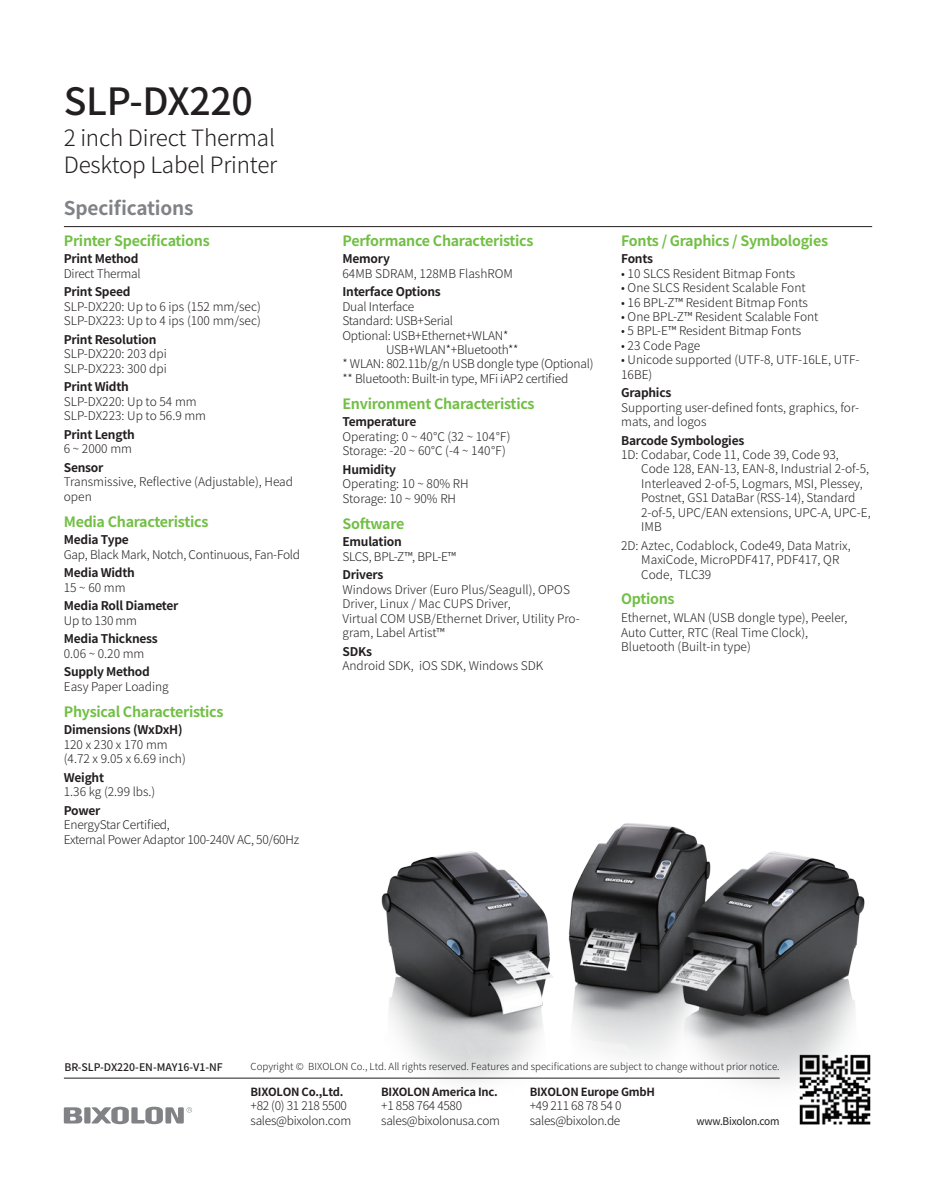
<style>
.page{position:relative;width:936px;height:1191px;background:#fff}
.page>*{position:absolute;margin:0;border:0;box-sizing:border-box;transform-origin:0 0}
.t1{font:500 37.5px "Noto Sans CJ Kkr";letter-spacing:-.01em;color:#231f20}
.t2{font:300 22.5px/27px "Noto Sans CJ Kkr";letter-spacing:-.01em;color:#231f20}
.t3{font:700 18.9px "Noto Sans CJ Kkr";letter-spacing:-.01em;color:#808285}
.t4{font:700 14.25px "Noto Sans CJ Kkr";letter-spacing:-.02em;color:#71bf44}
.t5{font:300 12px/14.4px "Noto Sans CJ Kkr";color:#231f20}
.t6{font:300 12px/14.4px "Noto Sans CJ Kkr";letter-spacing:-.02em;color:#231f20}
.t7{font:700 12px "Noto Sans CJ Kkr";letter-spacing:-.02em;color:#231f20}
.t8{font:300 12px/14.4px "Noto Sans CJ Kkr";letter-spacing:-.025em;color:#231f20}
.t9{font:700 11.25px "Noto Sans CJ Kkr";letter-spacing:-.025em;color:#231f20}
.t10{font:500 10.5px "Noto Sans CJ Kkr";color:#231f20}
.t11{font:10.5px "Noto Sans CJ Kkr";letter-spacing:-.02em;color:#231f20}
.t12{font:300 9.75px "Noto Sans CJ Kkr";color:#231f20}
</style>
<div class="page">
<img style="left:332px;top:823px;width:533px;height:261px">
<svg style="left:64px;top:1107px;width:19px;height:16px"></svg>
<div style="left:84px;top:1107px;width:6px;height:16px;background:#808285"></div>
<svg style="left:91px;top:1106px;width:101px;height:18px"></svg>
<img style="left:797px;top:1053px;width:74px;height:72px">
<hr style="left:64px;top:1077px;width:715px;height:1px;background:#231f20">
<hr style="left:64px;top:226px;width:808px;height:1px;background:#231f20">
<h1 class="t1" style="left:64px;top:80px;width:190px">SLP-DX220</h1>
<h2 class="t2" style="left:64px;top:125px;width:215px">2 inch Direct Thermal<br>Desktop Label Printer</h2>
<h3 class="t3" style="left:64px;top:198px;width:131px">Specifications</h3>
<p class="t4" style="left:64px;top:232px;width:147px">Printer Specifications</p>
<p class="t7" style="left:64px;top:252px;width:76px">Print Method</p>
<p class="t6" style="left:64px;top:266px;width:78px">Direct Thermal</p>
<p class="t7" style="left:64px;top:285px;width:68px">Print Speed</p>
<p class="t5" style="left:64px;top:299px;width:198px">SLP-DX220: Up to 6 ips (152 mm/sec)<br>SLP-DX223: Up to 4 ips (100 mm/sec)</p>
<p class="t7" style="left:64px;top:333px;width:94px">Print Resolution</p>
<p class="t5" style="left:64px;top:347px;width:104px">SLP-DX220: 203 dpi<br>SLP-DX223: 300 dpi</p>
<p class="t7" style="left:64px;top:380px;width:67px">Print Width</p>
<p class="t5" style="left:64px;top:394px;width:144px">SLP-DX220: Up to 54 mm<br>SLP-DX223: Up to 56.9 mm</p>
<p class="t7" style="left:64px;top:427px;width:72px">Print Length</p>
<p class="t5" style="left:64px;top:442px;width:70px">6 ~ 2000 mm</p>
<p class="t7" style="left:64px;top:460px;width:41px">Sensor</p>
<p class="t5" style="left:64px;top:475px;width:231px">Transmissive, Reflective (Adjustable), Head open</p>
<p class="t4" style="left:64px;top:513px;width:146px">Media Characteristics</p>
<p class="t7" style="left:64px;top:533px;width:66px">Media Type</p>
<p class="t6" style="left:64px;top:547px;width:238px">Gap, Black Mark, Notch, Continuous, Fan-Fold</p>
<p class="t7" style="left:64px;top:566px;width:73px">Media Width</p>
<p class="t5" style="left:64px;top:580px;width:63px">15 ~ 60 mm</p>
<p class="t7" style="left:64px;top:599px;width:116px">Media Roll Diameter</p>
<p class="t5" style="left:64px;top:613px;width:75px">Up to 130 mm</p>
<p class="t7" style="left:64px;top:632px;width:96px">Media Thickness</p>
<p class="t5" style="left:64px;top:646px;width:82px">0.06 ~ 0.20 mm</p>
<p class="t7" style="left:64px;top:665px;width:88px">Supply Method</p>
<p class="t5" style="left:64px;top:679px;width:106px">Easy Paper Loading</p>
<p class="t4" style="left:64px;top:703px;width:161px">Physical Characteristics</p>
<p class="t7" style="left:64px;top:723px;width:120px">Dimensions (WxDxH)</p>
<p class="t5" style="left:64px;top:737px;width:123px">120 x 230 x 170 mm (4.72 x 9.05 x 6.69 inch)</p>
<p class="t7" style="left:64px;top:771px;width:42px">Weight</p>
<p class="t5" style="left:64px;top:785px;width:93px">1.36 kg (2.99 lbs.)</p>
<p class="t7" style="left:64px;top:804px;width:38px">Power</p>
<p class="t6" style="left:64px;top:818px;width:237px">EnergyStar Certified,<br>External Power Adaptor 100-240V AC, 50/60Hz</p>
<p class="t4" style="left:342px;top:232px;width:192px">Performance Characteristics</p>
<p class="t7" style="left:342px;top:252px;width:49px">Memory</p>
<p class="t5" style="left:342px;top:266px;width:172px">64MB SDRAM, 128MB FlashROM</p>
<p class="t7" style="left:342px;top:285px;width:100px">Interface Options</p>
<p class="t6" style="left:342px;top:299px;width:73px">Dual Interface</p>
<p class="t6" style="left:342px;top:314px;width:112px">Standard: USB+Serial</p>
<p class="t6" style="left:342px;top:328px;width:167px">Optional: USB+Ethernet+WLAN*</p>
<p class="t6" style="left:386px;top:343px;width:134px">USB+WLAN*+Bluetooth**</p>
<p class="t6" style="left:342px;top:357px;width:252px">* WLAN: 802.11b/g/n USB dongle type (Optional)</p>
<p class="t6" style="left:342px;top:371px;width:227px">** Bluetooth: Built-in type, MFi iAP2 certified</p>
<p class="t4" style="left:342px;top:395px;width:194px">Environment Characteristics</p>
<p class="t7" style="left:342px;top:415px;width:75px">Temperature</p>
<p class="t5" style="left:342px;top:429px;width:170px">Operating: 0 ~ 40℃ (32 ~ 104℉)<br>Storage: -20 ~ 60℃ (-4 ~ 140℉)</p>
<p class="t7" style="left:342px;top:463px;width:55px">Humidity</p>
<p class="t5" style="left:342px;top:477px;width:128px">Operating: 10 ~ 80% RH<br>Storage: 10 ~ 90% RH</p>
<p class="t4" style="left:342px;top:515px;width:63px">Software</p>
<p class="t7" style="left:342px;top:535px;width:61px">Emulation</p>
<p class="t6" style="left:342px;top:549px;width:115px">SLCS, BPL-Z™, BPL-E™</p>
<p class="t7" style="left:342px;top:568px;width:42px">Drivers</p>
<p class="t5" style="left:342px;top:582px;width:239px">Windows Driver (Euro Plus/Seagull), OPOS Driver, Linux / Mac CUPS Driver,<br>Virtual COM USB/Ethernet Driver, Utility Pro&shy;gram, Label Artist™</p>
<p class="t7" style="left:342px;top:644px;width:31px">SDKs</p>
<p class="t5" style="left:342px;top:658px;width:202px">Android SDK, iOS SDK, Windows SDK</p>
<p class="t4" style="left:621px;top:232px;width:208px">Fonts / Graphics / Symbologies</p>
<p class="t7" style="left:621px;top:252px;width:33px">Fonts</p>
<p class="t5" style="left:621px;top:266px;width:175px">• 10 SLCS Resident Bitmap Fonts</p>
<p class="t5" style="left:621px;top:281px;width:186px">• One SLCS Resident Scalable Font</p>
<p class="t5" style="left:621px;top:295px;width:188px">• 16 BPL-Z™ Resident Bitmap Fonts</p>
<p class="t5" style="left:621px;top:309px;width:199px">• One BPL-Z™ Resident Scalable Font</p>
<p class="t5" style="left:621px;top:324px;width:181px">• 5 BPL-E™ Resident Bitmap Fonts</p>
<p class="t5" style="left:621px;top:338px;width:81px">• 23 Code Page</p>
<p class="t5" style="left:621px;top:353px;width:240px">• Unicode supported (UTF-8, UTF-16LE, UTF-<br>16BE)</p>
<p class="t7" style="left:621px;top:386px;width:52px">Graphics</p>
<p class="t5" style="left:621px;top:400px;width:239px">Supporting user-defined fonts, graphics, for&shy;mats, and logos</p>
<p class="t7" style="left:621px;top:433px;width:125px">Barcode Symbologies</p>
<p class="t5" style="left:641px;top:448px;width:231px;text-indent:-20px">1D: Codabar, Code 11, Code 39, Code 93,<br>Code 128, EAN-13, EAN-8, Industrial 2-of-5, Interleaved 2-of-5, Logmars, MSI, Plessey, Postnet, GS1 DataBar (RSS-14), Standard 2-of-5, UPC/EAN extensions, UPC-A, UPC-E, IMB</p>
<p class="t5" style="left:641px;top:538px;width:211px;text-indent:-20px">2D: Aztec, Codablock, Code49, Data Matrix,<br>MaxiCode, MicroPDF417, PDF417, QR<br>Code, TLC39</p>
<p class="t4" style="left:621px;top:591px;width:55px">Options</p>
<p class="t5" style="left:621px;top:611px;width:228px">Ethernet, WLAN (USB dongle type), Peeler,<br>Auto Cutter, RTC (Real Time Clock),<br>Bluetooth (Built-in type)</p>
<p class="t10" style="left:64px;top:1061px;width:160px">BR-SLP-DX220-EN-MAY16-V1-NF</p>
<p class="t12" style="left:250px;top:1061px;width:530px">Copyright © BIXOLON Co., Ltd. All rights reserved. Features and specifications are subject to change without prior notice.</p>
<p class="t9" style="left:250px;top:1085px;width:94px">BIXOLON Co.,Ltd.</p>
<p class="t8" style="left:250px;top:1099px;width:102px">+82 (0) 31 218 5500 sales@bixolon.com</p>
<p class="t9" style="left:381px;top:1085px;width:118px">BIXOLON America Inc.</p>
<p class="t8" style="left:381px;top:1099px;width:120px">+1 858 764 4580 sales@bixolonusa.com</p>
<p class="t9" style="left:529px;top:1085px;width:127px">BIXOLON Europe GmbH</p>
<p class="t8" style="left:529px;top:1099px;width:93px">+49 211 68 78 54 0 sales@bixolon.de</p>
<p class="t11" style="left:696px;top:1115px;width:85px">www.Bixolon.com</p>
</div>
